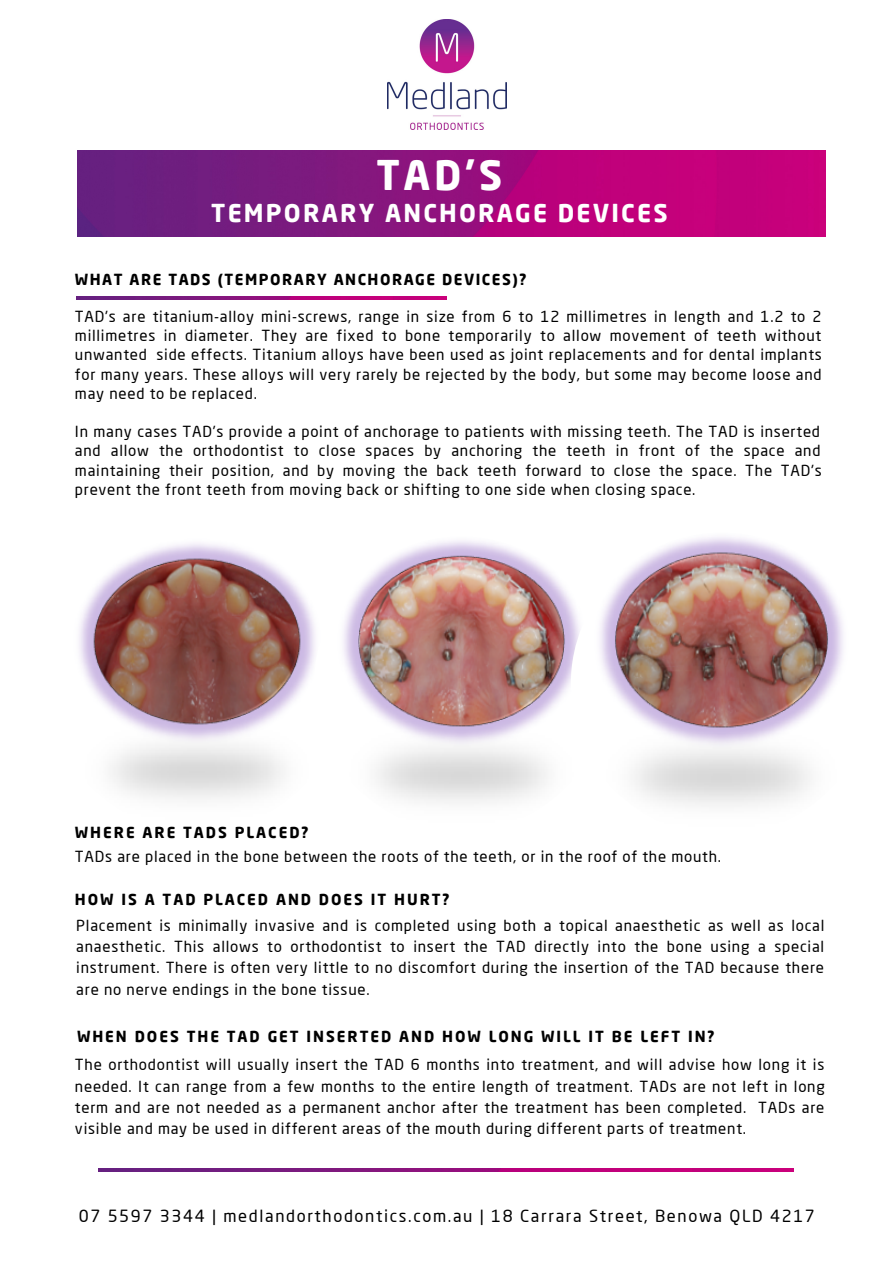
<style>
.page{position:relative;width:894px;height:1264px;background:#fff}
.page>*{position:absolute;margin:0;border:0;box-sizing:border-box;transform-origin:0 0}
.t1{font:700 40.05px "Neo Sans Pro";color:#fff}
.t2{font:700 24.3px "Neo Sans Pro";letter-spacing:.09em;color:#fff}
.t3{font:16.5px "Neo Sans Pro";letter-spacing:.1em;color:#000}
.t4{font:15px/19.2px "Neo Sans Pro";letter-spacing:.05em;color:#000;text-align:justify}
.t5{font:700 15px "Neo Sans Pro";letter-spacing:.13em;color:#000}
.t6{font:700 15px "Neo Sans Pro";letter-spacing:.1em;color:#000}
</style>
<div class="page">
<img style="left:98px;top:1168px;width:695px;height:3px">
<img style="left:77px;top:150px;width:748px;height:87px">
<img style="left:387px;top:19px;width:119px;height:110px">
<img style="left:49px;top:536px;width:295px;height:294px;border-radius:50%">
<img style="left:314px;top:536px;width:294px;height:294px;border-radius:50%">
<img style="left:570px;top:532px;width:302px;height:302px;border-radius:50%">
<img style="left:76px;top:296px;width:370px;height:3px">
<h1 class="t1" style="left:376px;top:159px;width:127px">TAD'S</h1>
<h2 class="t2" style="left:211px;top:203px;width:457px">TEMPORARY ANCHORAGE DEVICES</h2>
<p class="t6" style="left:75px;top:273px;width:453px">WHAT ARE TADS (TEMPORARY ANCHORAGE DEVICES)?</p>
<p class="t4" style="left:75px;top:308px;width:748px">TAD's are titanium-alloy mini-screws, range in size from 6 to 12 millimetres in length and 1.2 to 2 millimetres in diameter. They are fixed to bone temporarily to allow movement of teeth without unwanted side effects. Titanium alloys have been used as joint replacements and for dental implants for many years. These alloys will very rarely be rejected by the body, but some may become loose and may need to be replaced.</p>
<p class="t4" style="left:75px;top:423px;width:748px">In many cases TAD's provide a point of anchorage to patients with missing teeth. The TAD is inserted and allow the orthodontist to close spaces by anchoring the teeth in front of the space and maintaining their position, and by moving the back teeth forward to close the space. The TAD's prevent the front teeth from moving back or shifting to one side when closing space.</p>
<p class="t5" style="left:75px;top:826px;width:235px">WHERE ARE TADS PLACED?</p>
<p class="t4" style="left:75px;top:848px;width:647px">TADs are placed in the bone between the roots of the teeth, or in the roof of the mouth.</p>
<p class="t5" style="left:75px;top:893px;width:376px">HOW IS A TAD PLACED AND DOES IT HURT?</p>
<p class="t4" style="left:76px;top:916px;width:749px;line-height:21.5px">Placement is minimally invasive and is completed using both a topical anaesthetic as well as local anaesthetic. This allows to orthodontist to insert the TAD directly into the bone using a special instrument. There is often very little to no discomfort during the insertion of the TAD because there are no nerve endings in the bone tissue.</p>
<p class="t5" style="left:77px;top:1030px;width:639px">WHEN DOES THE TAD GET INSERTED AND HOW LONG WILL IT BE LEFT IN?</p>
<p class="t4" style="left:75px;top:1055px;width:751px;line-height:21.5px">The orthodontist will usually insert the TAD 6 months into treatment, and will advise how long it is needed. It can range from a few months to the entire length of treatment. TADs are not left in long term and are not needed as a permanent anchor after the treatment has been completed. TADs are visible and may be used in different areas of the mouth during different parts of treatment.</p>
<p class="t3" style="left:79px;top:1209px;width:737px">07 5597 3344 | medlandorthodontics.com.au | 18 Carrara Street, Benowa QLD 4217</p>
</div>
